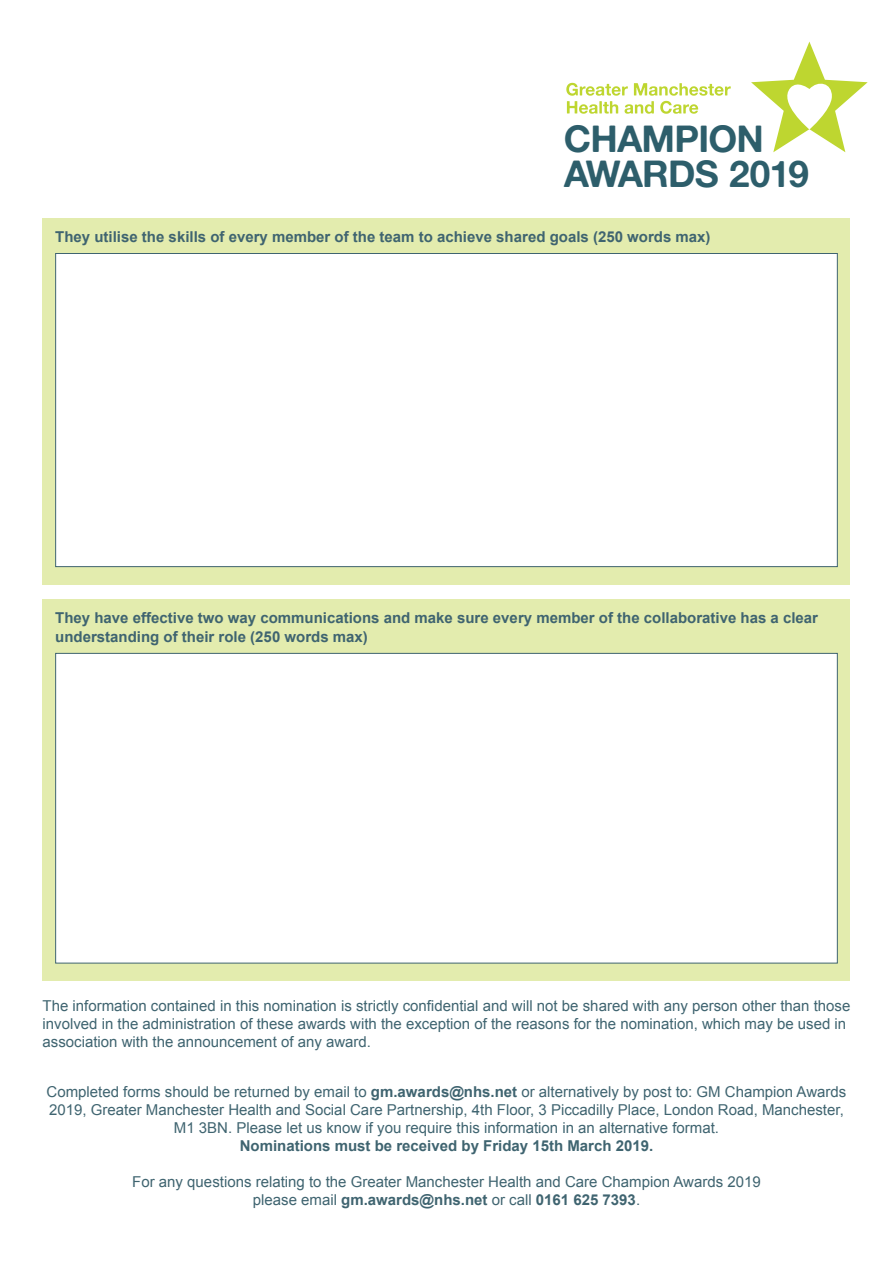
<style>
.page{position:relative;width:893px;height:1263px;background:#fff}
.page>*{position:absolute;margin:0;border:0;box-sizing:border-box;transform-origin:0 0}
.t1{font:37.05px/35.4px "Alte Haas Grotesk Bold";letter-spacing:-.02em;color:#2d5e6b}
.t2{font:15px/18px "Arial";color:#3f6470;text-align:center}
.t3{font:700 15px/18px "Arial";color:#3f6470}
.s1{font-weight:700}
</style>
<div class="page">
<div style="left:43px;top:218px;width:807px;height:366px;background:#e3ecae"></div>
<div style="left:55px;top:253px;width:783px;height:314px;background:#fff;border:1px solid #3f6470"></div>
<div style="left:43px;top:600px;width:807px;height:381px;background:#e3ecae"></div>
<div style="left:55px;top:653px;width:783px;height:310px;background:#fff;border:1px solid #3f6470"></div>
<svg style="left:566px;top:83px;width:165px;height:31px"></svg>
<svg style="left:751px;top:42px;width:117px;height:110px"></svg>
<h1 class="t1" style="left:564px;top:120px;width:247px">CHAMPION<br>AWARDS 2019</h1>
<p class="t3" style="left:55px;top:228px;width:657px">They utilise the skills of every member of the team to achieve shared goals (250 words max)</p>
<p class="t3" style="left:55px;top:610px;width:764px">They have effective two way communications and make sure every member of the collaborative has a clear understanding of their role (250 words max)</p>
<p class="t2" style="left:43px;top:997px;width:809px;text-align:left">The information contained in this nomination is strictly confidential and will not be shared with any person other than those involved in the administration of these awards with the exception of the reasons for the nomination, which may be used in association with the announcement of any award.</p>
<p class="t2" style="left:47px;top:1082px;width:801px">Completed forms should be returned by email to <span class="s1">gm.awards@nhs.net</span> or alternatively by post to: GM Champion Awards<br>2019, Greater Manchester Health and Social Care Partnership, 4th Floor, 3 Piccadilly Place, London Road, Manchester,<br>M1 3BN. Please let us know if you require this information in an alternative format.</p>
<p class="t3" style="left:240px;top:1137px;width:415px">Nominations must be received by Friday 15th March 2019.</p>
<p class="t2" style="left:132px;top:1172px;width:630px">For any questions relating to the Greater Manchester Health and Care Champion Awards 2019 please email <span class="s1">gm.awards@nhs.net</span> or call <span class="s1">0161 625 7393</span>.</p>
</div>
